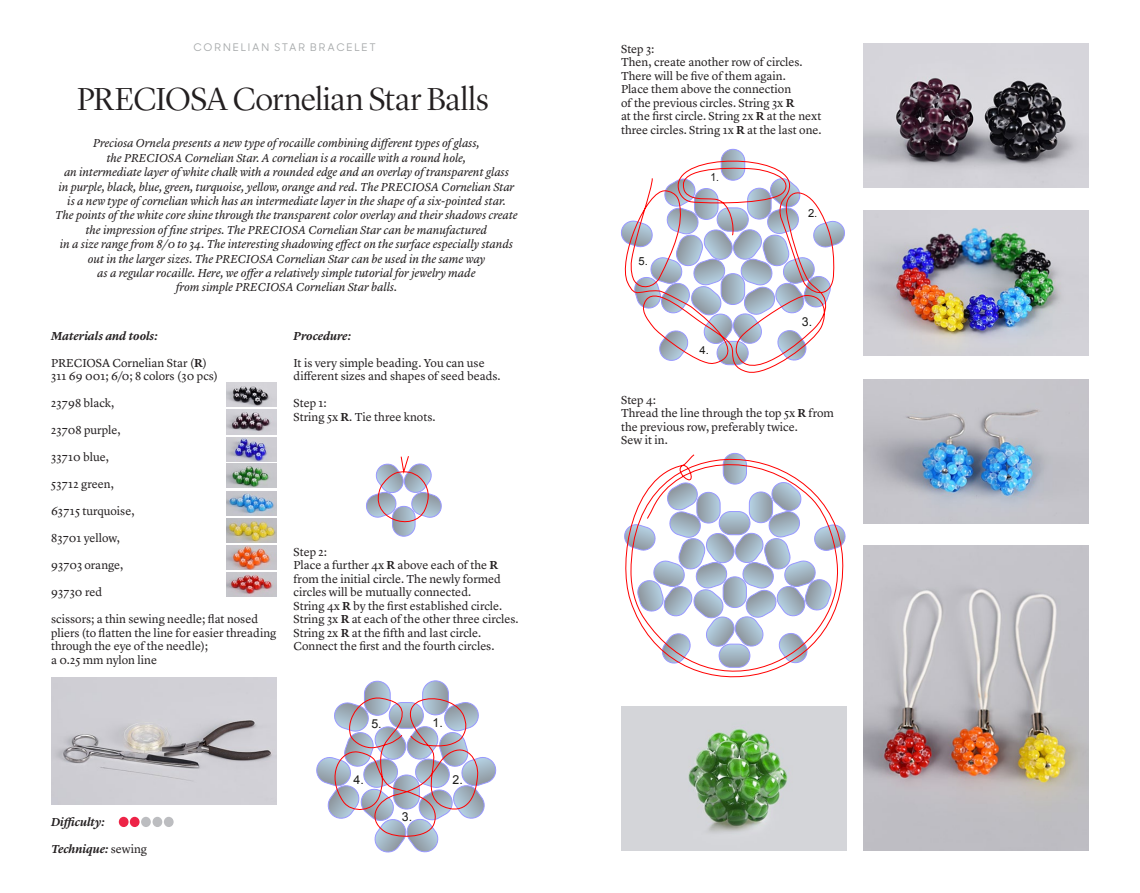
<style>
.page{position:relative;width:1140px;height:893px;background:#fff}
.page>*{position:absolute;margin:0;border:0;box-sizing:border-box;transform-origin:0 0}
.t1{font:300 33px "Lyon Display";letter-spacing:-.01em;color:#231f20}
.t2{font:12.3px "Arial";color:#1a1a18}
.t3{font:12px/13.5px "Lyon Text";color:#231f20}
.t4{font:italic 12px/14.4px "Lyon Text";letter-spacing:-.005em;color:#231f20;text-align:center}
.t5{font:italic 600 12px "Lyon Text";letter-spacing:-.005em;color:#231f20}
.t6{font:11.25px "Arial";color:#1a1a18}
.t7{font:11.25px "Arial";color:#1a1a18;scale:.92 1}
.t8{font:500 10.5px "Sharp Sans Display No 1";letter-spacing:.17em;color:#a8abac}
.s1{font-weight:600}
.s2{font-weight:400;font-style:normal}
</style>
<div class="page">
<img style="left:226px;top:383px;width:50px;height:24px">
<img style="left:226px;top:410px;width:50px;height:24px">
<img style="left:226px;top:437px;width:50px;height:25px">
<img style="left:226px;top:464px;width:50px;height:24px">
<img style="left:226px;top:491px;width:50px;height:24px">
<img style="left:226px;top:518px;width:50px;height:24px">
<img style="left:226px;top:545px;width:50px;height:25px">
<img style="left:226px;top:572px;width:50px;height:24px">
<img style="left:51px;top:677px;width:225px;height:128px">
<div style="left:152px;top:817px;width:10px;height:10px;background:#bcbdc0;border-radius:50%"></div>
<div style="left:141px;top:817px;width:10px;height:10px;background:#bcbdc0;border-radius:50%"></div>
<div style="left:130px;top:817px;width:10px;height:10px;background:#ed2347;border-radius:50%"></div>
<div style="left:119px;top:817px;width:10px;height:10px;background:#ed2447;border-radius:50%"></div>
<div style="left:164px;top:817px;width:10px;height:10px;background:#bcbdc0;border-radius:50%"></div>
<div style="left:392px;top:506px;width:23px;height:31px;border:1px solid #9898ff;border-radius:11px"></div>
<svg style="left:366px;top:456px;width:76px;height:80px"></svg>
<div style="left:422px;top:680px;width:27px;height:35px;border:1px solid #9898ff;border-radius:13px"></div>
<svg style="left:316px;top:681px;width:181px;height:172px"></svg>
<svg style="left:724px;top:149px;width:121px;height:96px"></svg>
<svg style="left:621px;top:153px;width:214px;height:220px"></svg>
<svg style="left:624px;top:453px;width:222px;height:225px"></svg>
<img style="left:621px;top:706px;width:225px;height:145px">
<img style="left:863px;top:44px;width:226px;height:144px">
<img style="left:863px;top:211px;width:226px;height:144px">
<img style="left:863px;top:379px;width:226px;height:145px">
<img style="left:863px;top:546px;width:226px;height:305px">
<p class="t8" style="left:194px;top:40px;width:184px">CORNELIAN STAR BRACELET</p>
<h1 class="t1" style="left:77px;top:76px;width:413px">PRECIOSA Cornelian Star Balls</h1>
<p class="t4" style="left:55px;top:135px;width:464px">Preciosa Ornela presents a new type of rocaille combining different types of glass,<br>the PRECIOSA Cornelian Star. A cornelian is a rocaille with a round hole,<br>an intermediate layer of white chalk with a rounded edge and an overlay of transparent glass<br>in purple, black, blue, green, turquoise, yellow, orange and red. The PRECIOSA Cornelian Star is a new type of cornelian which has an intermediate layer in the shape of a six-pointed star.<br>The points of the white core shine through the transparent color overlay and their shadows create the impression of fine stripes. The PRECIOSA Cornelian Star can be manufactured<br>in a size range from 8/0 to 34. The interesting shadowing effect on the surface especially stands out in the larger sizes. The PRECIOSA Cornelian Star can be used in the same way<br>as a regular rocaille. Here, we offer a relatively simple tutorial for jewelry made<br>from simple PRECIOSA Cornelian Star balls.</p>
<p class="t5" style="left:293px;top:326px;width:59px">Procedure:</p>
<p class="t3" style="left:293px;top:355px;width:209px">It is very simple beading. You can use different sizes and shapes of seed beads.</p>
<p class="t3" style="left:293px;top:395px;width:143px">Step 1:<br>String 5x <span class="s1">R</span>. Tie three knots.</p>
<p class="t5" style="left:51px;top:326px;width:108px">Materials and tools:</p>
<p class="t3" style="left:51px;top:355px;width:168px">PRECIOSA Cornelian Star (<span class="s1">R</span>)<br>311 69 001; 6/0; 8 colors (30 pcs)</p>
<p class="t3" style="left:51px;top:395px;width:65px">23798 black,</p>
<p class="t3" style="left:51px;top:422px;width:71px">23708 purple,</p>
<p class="t3" style="left:51px;top:449px;width:59px">33710 blue,</p>
<p class="t3" style="left:51px;top:476px;width:64px">53712 green,</p>
<p class="t3" style="left:51px;top:503px;width:85px">63715 turquoise,</p>
<p class="t3" style="left:51px;top:530px;width:71px">83701 yellow,</p>
<p class="t3" style="left:51px;top:557px;width:74px">93703 orange,</p>
<p class="t3" style="left:51px;top:584px;width:53px">93730 red</p>
<p class="t3" style="left:51px;top:611px;width:227px">scissors; a thin sewing needle; flat nosed pliers (to flatten the line for easier threading through the eye of the needle);<br>a 0.25 mm nylon line</p>
<p class="t3" style="left:293px;top:544px;width:226px">Step 2:<br>Place a further 4x <span class="s1">R</span> above each of the <span class="s1">R </span>from the initial circle. The newly formed circles will be mutually connected.<br>String 4x <span class="s1">R</span> by the first established circle.<br>String 3x <span class="s1">R</span> at each of the other three circles.<br>String 2x <span class="s1">R</span> at the fifth and last circle.<br>Connect the first and the fourth circles.</p>
<p class="t5" style="left:51px;top:812px;width:55px">Difficulty:</p>
<p class="t5" style="left:51px;top:839px;width:98px">Technique: <span class="s2">sewing</span></p>
<p class="t2" style="left:371px;top:715px;width:12px">5.</p>
<p class="t2" style="left:353px;top:772px;width:12px">4.</p>
<p class="t2" style="left:402px;top:808px;width:12px">3.</p>
<p class="t2" style="left:432px;top:714px;width:12px">1.</p>
<p class="t2" style="left:452px;top:772px;width:12px">2.</p>
<p class="t3" style="left:621px;top:41px;width:202px">Step 3:<br>Then, create another row of circles.<br>There will be five of them again.<br>Place them above the connection<br>of the previous circles. String 3x <span class="s1">R<br></span>at the first circle. String 2x <span class="s1">R</span> at the next three circles. String 1x <span class="s1">R</span> at the last one.</p>
<p class="t6" style="left:638px;top:254px;width:11px">5.</p>
<p class="t7" style="left:710px;top:170px;width:11px">1.</p>
<p class="t6" style="left:699px;top:342px;width:11px">4.</p>
<p class="t6" style="left:808px;top:205px;width:11px">2.</p>
<p class="t2" style="left:802px;top:313px;width:12px">3.</p>
<p class="t3" style="left:621px;top:392px;width:214px">Step 4:<br>Thread the line through the top 5x <span class="s1">R</span> from the previous row, preferably twice.<br>Sew it in.</p>
</div>
